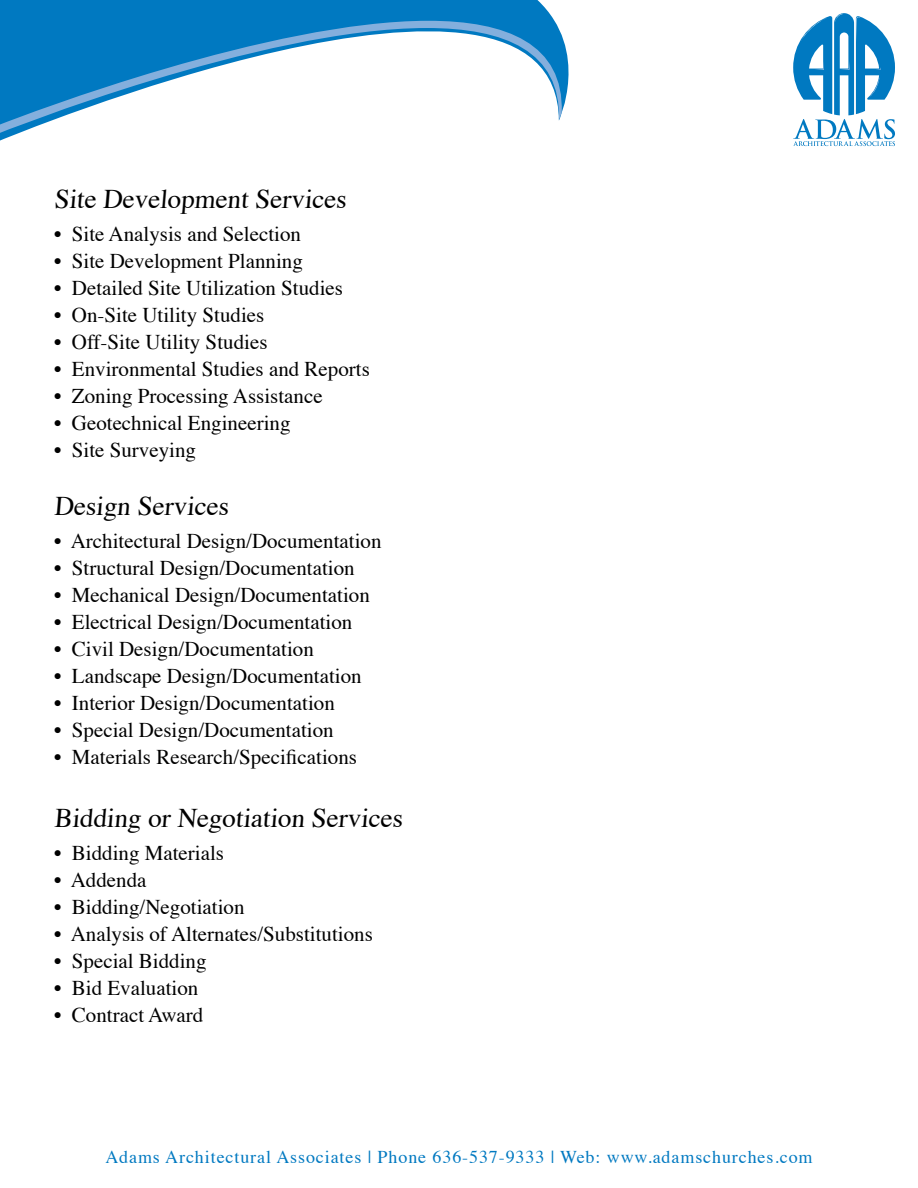
<style>
.page{position:relative;width:918px;height:1188px;background:#fff}
.page>*{position:absolute;margin:0;border:0;box-sizing:border-box;transform-origin:0 0}
.t1{font:27px "Times";color:#000}
.t2{font:21px "Times";color:#000}
.t3{font:18px "Times";letter-spacing:.05em;color:#0079c1}
</style>
<div class="page">
<svg style="left:793px;top:13px;width:102px;height:133px"></svg>
<svg style="left:0;top:0;width:569px;height:141px;fill:#0079c1"></svg>
<svg style="left:0;top:21px;width:564px;height:112px"></svg>
<p class="t1" style="left:54px;top:174px;width:298px">Site Development Services</p>
<p class="t2" style="left:54px;top:214px;width:249px">• Site Analysis and Selection</p>
<p class="t2" style="left:54px;top:241px;width:250px">• Site Development Planning</p>
<p class="t2" style="left:54px;top:268px;width:291px">• Detailed Site Utilization Studies</p>
<p class="t2" style="left:54px;top:295px;width:212px">• On-Site Utility Studies</p>
<p class="t2" style="left:54px;top:322px;width:215px">• Off-Site Utility Studies</p>
<p class="t2" style="left:54px;top:349px;width:317px">• Environmental Studies and Reports</p>
<p class="t2" style="left:54px;top:376px;width:270px">• Zoning Processing Assistance</p>
<p class="t2" style="left:54px;top:403px;width:238px">• Geotechnical Engineering</p>
<p class="t2" style="left:54px;top:430px;width:144px">• Site Surveying</p>
<p class="t1" style="left:54px;top:481px;width:180px">Design Services</p>
<p class="t2" style="left:54px;top:522px;width:329px">• Architectural Design/Documentation</p>
<p class="t2" style="left:54px;top:549px;width:302px">• Structural Design/Documentation</p>
<p class="t2" style="left:54px;top:576px;width:317px">• Mechanical Design/Documentation</p>
<p class="t2" style="left:54px;top:603px;width:300px">• Electrical Design/Documentation</p>
<p class="t2" style="left:54px;top:630px;width:261px">• Civil Design/Documentation</p>
<p class="t2" style="left:54px;top:657px;width:309px">• Landscape Design/Documentation</p>
<p class="t2" style="left:54px;top:684px;width:282px">• Interior Design/Documentation</p>
<p class="t2" style="left:54px;top:711px;width:281px">• Special Design/Documentation</p>
<p class="t2" style="left:54px;top:738px;width:305px">• Materials Research/Specifications</p>
<p class="t1" style="left:54px;top:793px;width:354px">Bidding or Negotiation Services</p>
<p class="t2" style="left:54px;top:834px;width:172px">• Bidding Materials</p>
<p class="t2" style="left:54px;top:861px;width:94px">• Addenda</p>
<p class="t2" style="left:54px;top:888px;width:192px">• Bidding/Negotiation</p>
<p class="t2" style="left:54px;top:915px;width:320px">• Analysis of Alternates/Substitutions</p>
<p class="t2" style="left:54px;top:942px;width:154px">• Special Bidding</p>
<p class="t2" style="left:54px;top:969px;width:146px">• Bid Evaluation</p>
<p class="t2" style="left:54px;top:996px;width:151px">• Contract Award</p>
<p class="t3" style="left:105px;top:1140px;width:709px">Adams Architectural Associates | Phone 636-537-9333 | Web: www.adamschurches.com</p>
</div>
